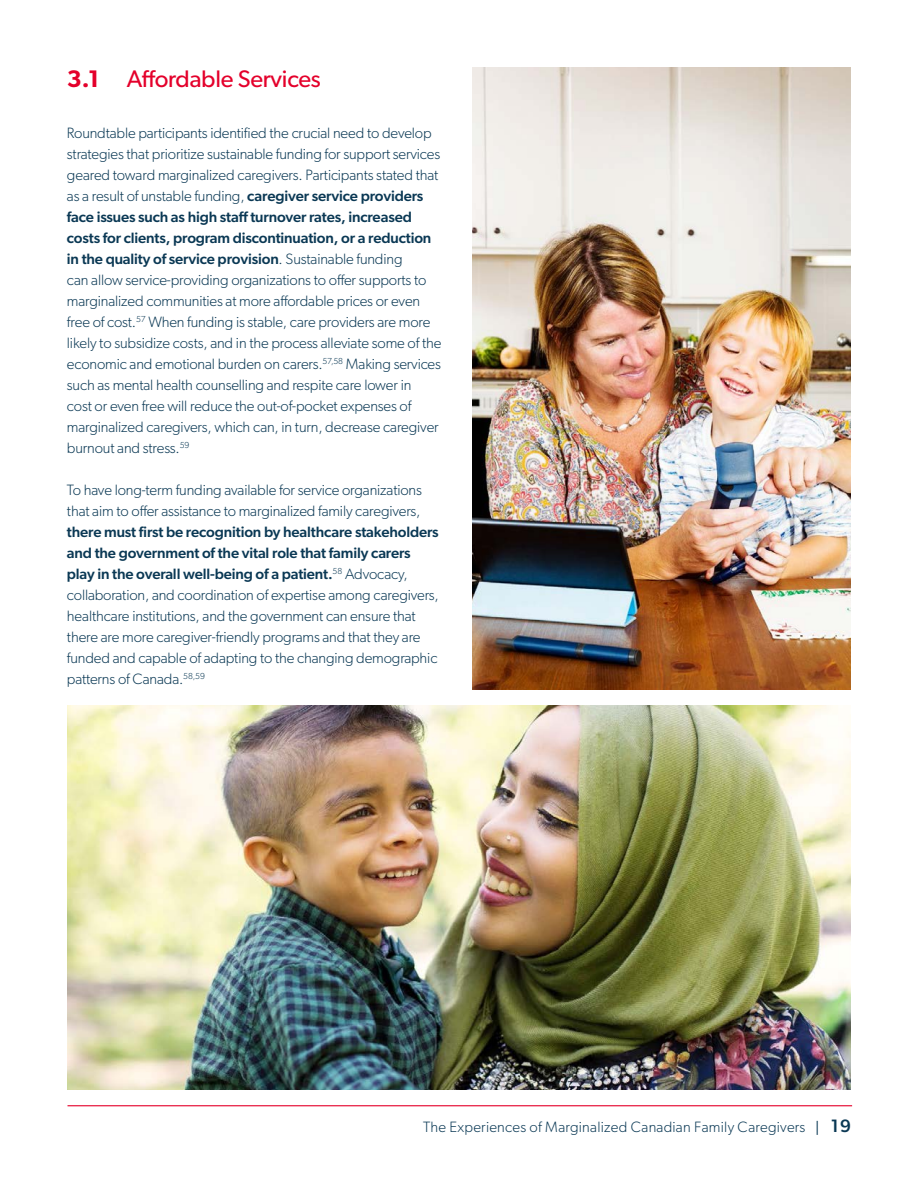
<style>
.page{position:relative;width:918px;height:1188px;background:#fff}
.page>*{position:absolute;margin:0;border:0;box-sizing:border-box;transform-origin:0 0}
.H3_H3{font:24px "Gibson";letter-spacing:-.01em;color:#e4002b}
.P_p{font:300 15px/21px "Gibson";letter-spacing:-.01em;color:#0a3854}
.P_p-2{font:300 15px "Gibson";letter-spacing:.015em;color:#0a3854}
.s1{font-weight:600}
.s2{font-weight:500}
.s3{font-family:"Montserrat";font-weight:400}
.s4{font-weight:500;font-size:18px}
</style>
<div class="page">
<hr style="left:68px;top:1105px;width:784px;height:1px;background:#e4002b">
<img style="left:472px;top:68px;width:378px;height:622px">
<img style="left:68px;top:705px;width:782px;height:385px">
<h3 class="H3_H3" style="left:67px;top:64px;width:255px"><span class="s1">3.1</span> Affordable Services</h3>
<p class="P_p" style="left:67px;top:122px;width:376px">Roundtable participants identified the crucial need to develop strategies that prioritize sustainable funding for support services geared toward marginalized caregivers. Participants stated that as a result of unstable funding, <span class="s2">caregiver service providers face issues such as high staff turnover rates, increased costs for clients, program discontinuation, or a reduction in the quality of service provision</span>. Sustainable funding<br>can allow service-providing organizations to offer supports to marginalized communities at more affordable prices or even free of cost.<sup>57</sup> When funding is stable, care providers are more likely to subsidize costs, and in the process alleviate some of the economic and emotional burden on carers.<sup>57,58</sup> Making services such as mental health counselling and respite care lower in<br>cost or even free will reduce the out-of-pocket expenses of marginalized caregivers, which can, in turn, decrease caregiver burnout and stress.<sup>59</sup></p>
<p class="P_p" style="left:67px;top:479px;width:373px">To have long-term funding available for service organizations that aim to offer assistance to marginalized family caregivers, <span class="s2">there must first be recognition by healthcare stakeholders and the government of the vital role that family carers play in the overall well-being of a patient.</span><sup>58</sup> Advocacy, collaboration, and coordination of expertise among caregivers, healthcare institutions, and the government can ensure that there are more caregiver-friendly programs and that they are funded and capable of adapting to the changing demographic patterns of Canada.<sup>58,59</sup></p>
<p class="P_p-2" style="left:423px;top:1117px;width:430px">The Experiences of Marginalized Canadian Family Caregivers <span class="s3">|</span> <span class="s4">19</span></p>
</div>
